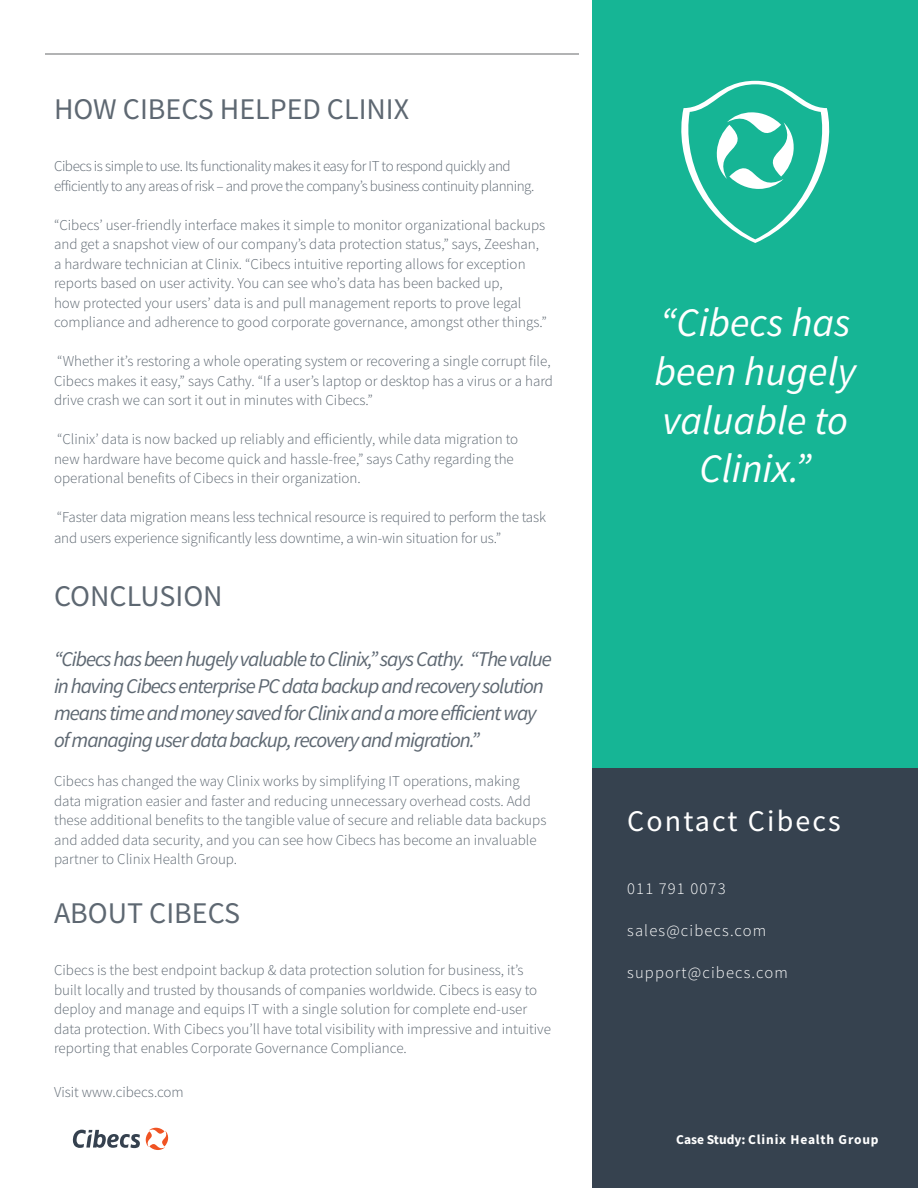
<style>
.page{position:relative;width:918px;height:1188px;background:#fff}
.page>*{position:absolute;margin:0;border:0;box-sizing:border-box;transform-origin:0 0}
.t1{font:italic 40.5px/48.6px "Source Sans Pro";color:#fff;text-align:center}
.t2{font:30px "Source Sans Pro";color:#5e6872}
.t3{font:30px "Source Sans Pro";letter-spacing:.07em;color:#fff}
.t4{font:italic 21px/27px "Source Sans Pro";letter-spacing:-.05em;color:#5e6872}
.t5{font:300 16.5px "Source Sans Pro";letter-spacing:.07em;color:#fff}
.t6{font:300 15px/19.5px "Source Sans Pro";color:#5e6872}
.t7{font:300 15px/19.5px "Source Sans Pro";letter-spacing:-.03em;color:#5e6872}
.t8{font:700 13.5px "Source Sans Pro";letter-spacing:.06em;color:#fff}
</style>
<div class="page">
<div style="left:592px;top:768px;width:326px;height:420px;background:#36424f"></div>
<hr style="left:45px;top:53px;width:534px;height:2px;background:#999b9c">
<div style="left:592px;top:0;width:326px;height:768px;background:#16b595"></div>
<svg style="left:73px;top:1127px;width:96px;height:23px"></svg>
<svg style="left:681px;top:81px;width:149px;height:162px"></svg>
<h2 class="t2" style="left:54px;top:89px;width:101px">HOW CIBECS</h2>
<h2 class="t2" style="left:220px;top:89px;width:18px">HELPED</h2>
<h2 class="t2" style="left:327px;top:89px;width:30px">CLINI</h2>
<h2 class="t2" style="left:394px;top:89px;width:17px">X</h2>
<p class="t7" style="left:54px;top:156px;width:482px">Cibecs is simple to use. Its functionality makes it easy for IT to respond quickly and efficiently to any areas of risk – and prove the company’s business continuity planning.</p>
<p class="t6" style="left:54px;top:215px;width:495px">“Cibecs’ user-friendly interface makes it simple to monitor organizational backups and get a snapshot view of our company’s data protection status,” says, Zeeshan, a hardware technician at Clinix. “Cibecs intuitive reporting allows for exception reports based on user activity. You can see who’s data has been backed up,<br>how protected your users’ data is and pull management reports to prove legal compliance and adherence to good corporate governance, amongst other things.”</p>
<p class="t6" style="left:54px;top:351px;width:501px">“Whether it’s restoring a whole operating system or recovering a single corrupt file,<br>Cibecs makes it easy,” says Cathy. “If a user’s laptop or desktop has a virus or a hard drive crash we can sort it out in minutes with Cibecs.”</p>
<p class="t6" style="left:54px;top:429px;width:466px">“Clinix’ data is now backed up reliably and efficiently, while data migration to new hardware have become quick and hassle-free,” says Cathy regarding the operational benefits of Cibecs in their organization.</p>
<p class="t6" style="left:54px;top:507px;width:493px;line-height:21px">“Faster data migration means less technical resource is required to perform the task and users experience significantly less downtime, a win-win situation for us.”</p>
<h2 class="t2" style="left:54px;top:577px;width:34px">CONCLUSION</h2>
<p class="t4" style="left:54px;top:645px;width:500px">“Cibecs has been hugely valuable to Clinix,” says Cathy. “The value in having Cibecs enterprise PC data backup and recovery solution means time and money saved for Clinix and a more efficient way of managing user data backup, recovery and migration.”</p>
<p class="t6" style="left:54px;top:771px;width:494px">Cibecs has changed the way Clinix works by simplifying IT operations, making data migration easier and faster and reducing unnecessary overhead costs. Add these additional benefits to the tangible value of secure and reliable data backups and added data security, and you can see how Cibecs has become an invaluable partner to Clinix Health Group.</p>
<h2 class="t2" style="left:54px;top:893px;width:35px">ABOUT</h2>
<h2 class="t2" style="left:149px;top:893px;width:33px">CIBECS</h2>
<p class="t6" style="left:54px;top:960px;width:499px">Cibecs is the best endpoint backup &amp; data protection solution for business, it’s built locally and trusted by thousands of companies worldwide. Cibecs is easy to deploy and manage and equips IT with a single solution for complete end-user data protection. With Cibecs you’ll have total visibility with impressive and intuitive reporting that enables Corporate Governance Compliance.</p>
<p class="t6" style="left:54px;top:1082px;width:131px">Visit www.cibecs.com</p>
<h1 class="t1" style="left:655px;top:298px;width:203px">“Cibecs has been hugely valuable to<br>Clinix.”</h1>
<h2 class="t3" style="left:627px;top:802px;width:215px">CONTACT CIBECS</h2>
<p class="t5" style="left:627px;top:878px;width:100px">011 791 0073</p>
<p class="t5" style="left:627px;top:920px;width:141px">sales@cibecs.com</p>
<p class="t5" style="left:627px;top:962px;width:162px">support@cibecs.com</p>
<p class="t8" style="left:676px;top:1131px;width:204px">Case Study: Clinix Health Group</p>
</div>
